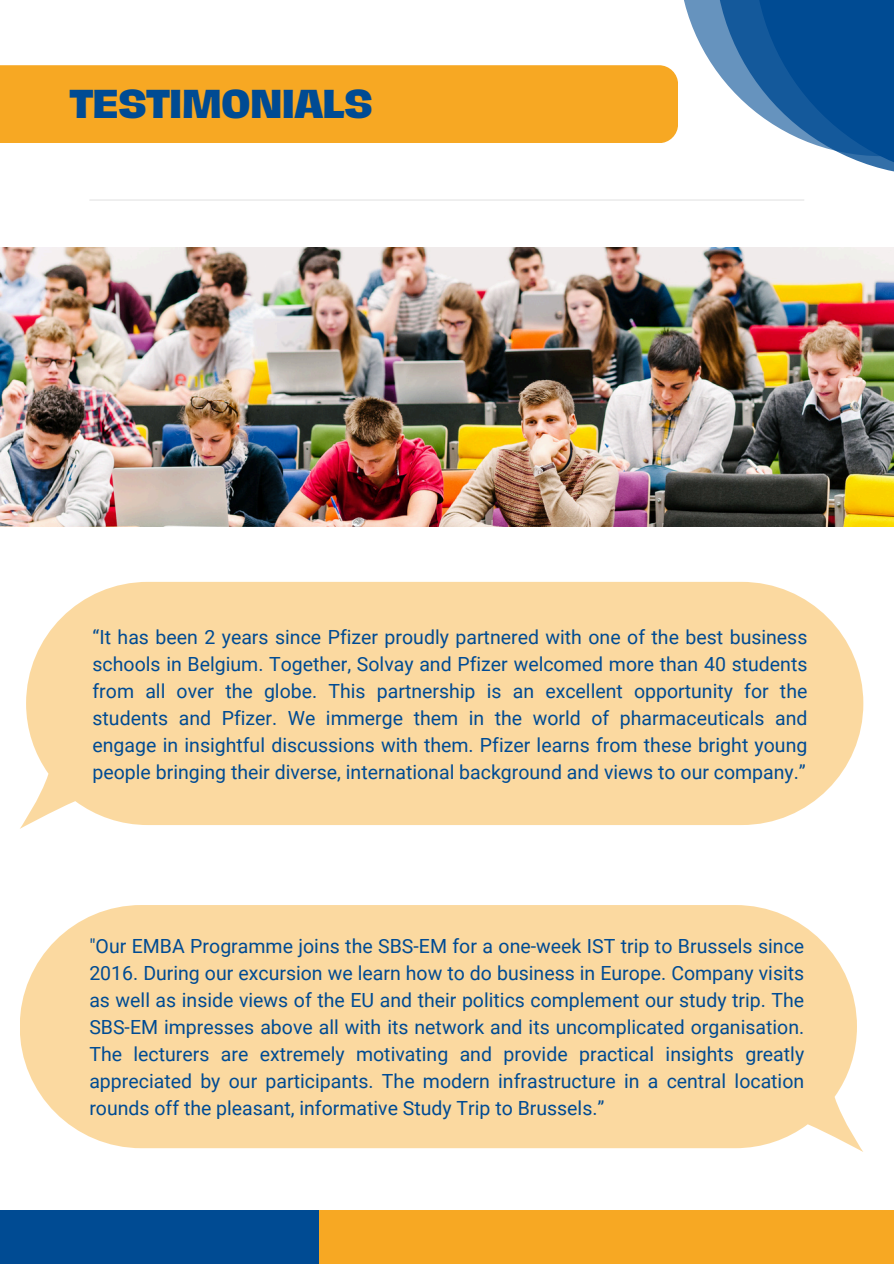
<style>
.page{position:relative;width:894px;height:1264px;background:#fff}
.page>*{position:absolute;margin:0;border:0;box-sizing:border-box;transform-origin:0 0}
.t1{font:800 41.4px "Hagrid";color:#004b93}
.t2{font:800 36.9px "Hagrid";color:#004b93}
.t3{font:19.5px/27px "Roboto";color:#004b93;text-align:justify}
</style>
<div class="page">
<svg style="left:684px;top:0;width:209px;height:172px"></svg>
<hr style="left:89px;top:199px;width:715px;height:2px;background:#e4e4e4">
<img style="left:0;top:247px;width:893px;height:279px">
<div style="left:0;top:1210px;width:319px;height:53px;background:#004b93"></div>
<div style="left:319px;top:1210px;width:574px;height:53px;background:#f7a823"></div>
<div style="left:0;top:65px;width:677px;height:78px;background:#f7a823"></div>
<svg style="left:20px;top:582px;width:842px;height:247px;background:#fbdca7"></svg>
<svg style="left:20px;top:905px;width:842px;height:246px;background:#fbdba6"></svg>
<h1 class="t2" style="left:70px;top:86px;width:304px">TESTIMONIALS</h1>
<h2 class="t1" style="left:20px;top:95px;width:341px">TESTIMONIALS</h2>
<p class="t3" style="left:92px;top:623px;width:716px">“It has been 2 years since Pfizer proudly partnered with one of the best business schools in Belgium. Together, Solvay and Pfizer welcomed more than 40 students from all over the globe. This partnership is an excellent opportunity for the students and Pfizer. We immerge them in the world of pharmaceuticals and engage in insightful discussions with them. Pfizer learns from these bright young people bringing their diverse, international background and views to our company.”</p>
<p class="t3" style="left:89px;top:933px;width:716px">"Our EMBA Programme joins the SBS-EM for a one-week IST trip to Brussels since 2016. During our excursion we learn how to do business in Europe. Company visits as well as inside views of the EU and their politics complement our study trip. The SBS-EM impresses above all with its network and its uncomplicated organisation.<br>The lecturers are extremely motivating and provide practical insights greatly appreciated by our participants. The modern infrastructure in a central location rounds off the pleasant, informative Study Trip to Brussels.”</p>
</div>
